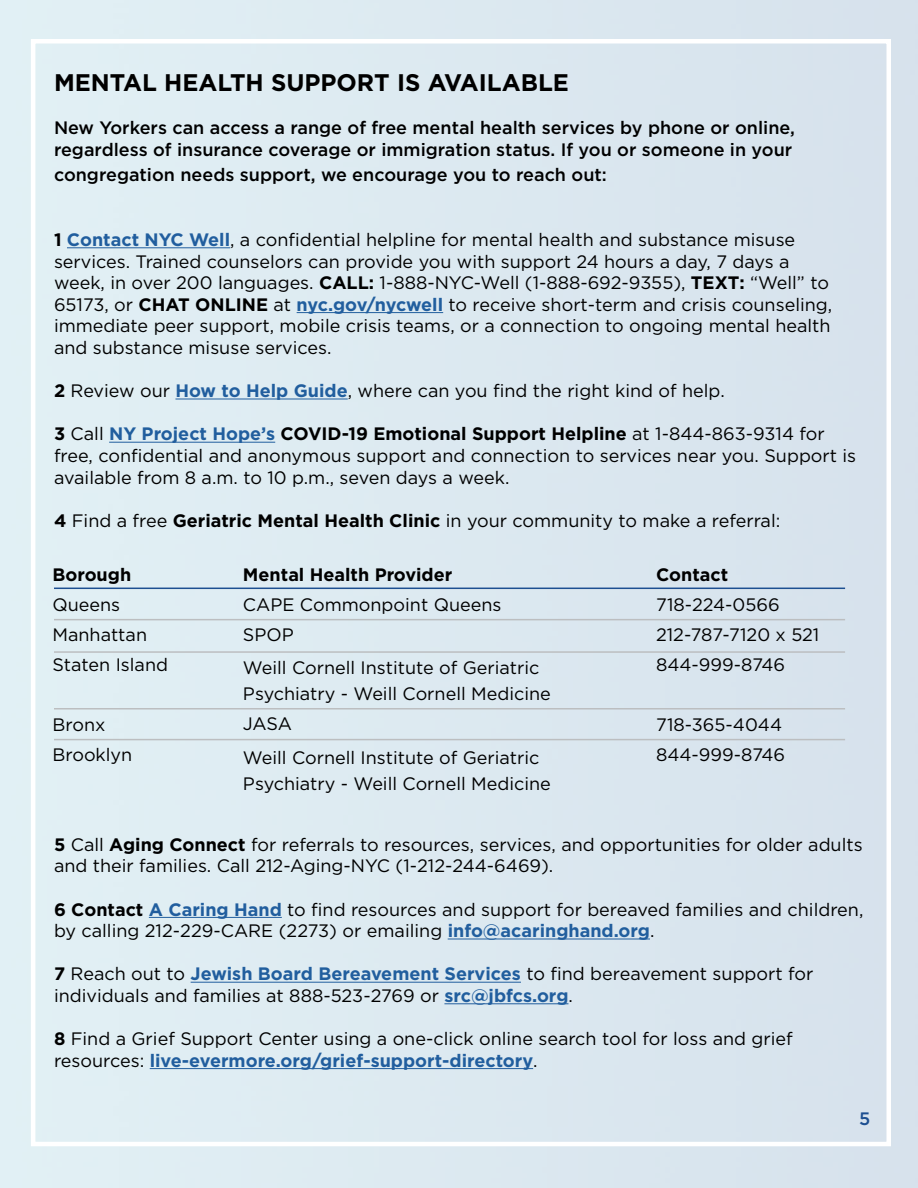
<style>
.page{position:relative;width:918px;height:1188px;background:#fff}
.page>*{position:absolute;margin:0;border:0;box-sizing:border-box;transform-origin:0 0}
.t1{font:700 24px "Gotham";color:#000}
.t2{font:18px/21.6px "Gotham";color:#000}
.t3{font:500 18px/21.6px "Gotham";color:#000}
.t4{font:700 18px "Gotham";color:#000}
.t5{font:500 18px "Gotham";color:#1d4f91}
.s1{font-weight:700}
.s2{font-weight:700;color:#215e9e}
</style>
<div class="page">
<div style="left:31px;top:39px;width:860px;height:1107px;border:4px solid #fff"></div>
<hr style="left:54px;top:588px;width:791px;height:1px;background:#1d4f91">
<hr style="left:54px;top:619px;width:791px;height:1px;background:#bcbec0">
<hr style="left:54px;top:651px;width:791px;height:2px;background:#bcbec0">
<hr style="left:54px;top:708px;width:791px;height:2px;background:#bcbec0">
<hr style="left:54px;top:739px;width:791px;height:1px;background:#bcbec0">
<hr style="left:67px;top:247px;width:163px;height:1px;background:#215e9e">
<hr style="left:297px;top:312px;width:146px;height:1px;background:#215e9e">
<hr style="left:175px;top:399px;width:173px;height:1px;background:#215e9e">
<hr style="left:109px;top:442px;width:166px;height:1px;background:#215e9e">
<hr style="left:149px;top:917px;width:133px;height:1px;background:#215e9e">
<hr style="left:448px;top:939px;width:202px;height:1px;background:#215e9e">
<hr style="left:191px;top:982px;width:330px;height:1px;background:#215e9e">
<hr style="left:444px;top:1003px;width:124px;height:1px;background:#215e9e">
<hr style="left:150px;top:1068px;width:383px;height:1px;background:#215e9e">
<h1 class="t1" style="left:54px;top:67px;width:516px">MENTAL HEALTH SUPPORT IS AVAILABLE</h1>
<p class="t3" style="left:54px;top:117px;width:743px">New Yorkers can access a range of free mental health services by phone or online, regardless of insurance coverage or immigration status. If you or someone in your</p>
<p class="t3" style="left:54px;top:164px;width:554px">congregation needs support, we encourage you to reach out:</p>
<p class="t2" style="left:54px;top:228px;width:780px"><span class="s1">1</span> <span class="s2">Contact NYC Well</span>, a confidential helpline for mental health and substance misuse services. Trained counselors can provide you with support 24 hours a day, 7 days a week, in over 200 languages. <span class="s1">CALL:</span> 1-888-NYC-Well (1-888-692-9355), <span class="s1">TEXT:</span> “Well” to 65173, or <span class="s1">CHAT ONLINE</span> at <span class="s2">nyc.gov/nycwell</span> to receive short-term and crisis counseling, immediate peer support, mobile crisis teams, or a connection to ongoing mental health and substance misuse services.</p>
<p class="t2" style="left:54px;top:380px;width:672px"><span class="s1">2</span> Review our <span class="s2">How to Help Guide</span>, where can you find the right kind of help.</p>
<p class="t2" style="left:54px;top:423px;width:804px"><span class="s1">3</span> Call <span class="s2">NY Project Hope’s</span> <span class="s1">COVID-19 Emotional Support Helpline</span> at 1-844-863-9314 for free, confidential and anonymous support and connection to services near you. Support is available from 8 a.m. to 10 p.m., seven days a week.</p>
<p class="t2" style="left:54px;top:509px;width:728px"><span class="s1">4</span> Find a free <span class="s1">Geriatric Mental Health Clinic</span> in your community to make a referral:</p>
<p class="t4" style="left:52px;top:563px;width:80px">Borough</p>
<p class="t2" style="left:52px;top:590px;width:117px;line-height:30px">Queens<br>Manhattan<br>Staten Island</p>
<p class="t2" style="left:52px;top:710px;width:81px;line-height:30px">Bronx<br>Brooklyn</p>
<p class="t4" style="left:243px;top:563px;width:211px">Mental Health Provider</p>
<p class="t2" style="left:243px;top:590px;width:260px;line-height:30px">CAPE Commonpoint Queens<br>SPOP</p>
<p class="t2" style="left:243px;top:655px;width:309px;line-height:25.5px">Weill Cornell Institute of Geriatric<br>Psychiatry - Weill Cornell Medicine</p>
<p class="t2" style="left:243px;top:706px;width:298px;line-height:34.5px">JASA<br>Weill Cornell Institute of Geriatric</p>
<p class="t2" style="left:243px;top:772px;width:309px">Psychiatry - Weill Cornell Medicine</p>
<p class="t4" style="left:656px;top:563px;width:74px">Contact</p>
<p class="t2" style="left:656px;top:590px;width:165px;line-height:30px">718-224-0566<br>212-787-7120 x 521<br>844-999-8746</p>
<p class="t2" style="left:656px;top:710px;width:131px;line-height:30px">718-365-4044<br>844-999-8746</p>
<p class="t2" style="left:54px;top:833px;width:810px"><span class="s1">5</span> Call <span class="s1">Aging Connect</span> for referrals to resources, services, and opportunities for older adults and their families. Call 212-Aging-NYC (1-212-244-6469).</p>
<p class="t2" style="left:54px;top:898px;width:811px"><span class="s1">6 Contact</span> <span class="s2">A Caring Hand</span> to find resources and support for bereaved families and children, by calling 212-229-CARE (2273) or emailing <span class="s2">info@acaringhand.org</span>.</p>
<p class="t2" style="left:54px;top:963px;width:761px"><span class="s1">7</span> Reach out to <span class="s2">Jewish Board Bereavement Services</span> to find bereavement support for individuals and families at 888-523-2769 or <span class="s2">src@jbfcs.org</span>.</p>
<p class="t2" style="left:54px;top:1028px;width:740px"><span class="s1">8</span> Find a Grief Support Center using a one-click online search tool for loss and grief resources: <span class="s2">live-evermore.org/grief-support-directory</span>.</p>
<p class="t5" style="left:859px;top:1107px;width:13px">5</p>
</div>
